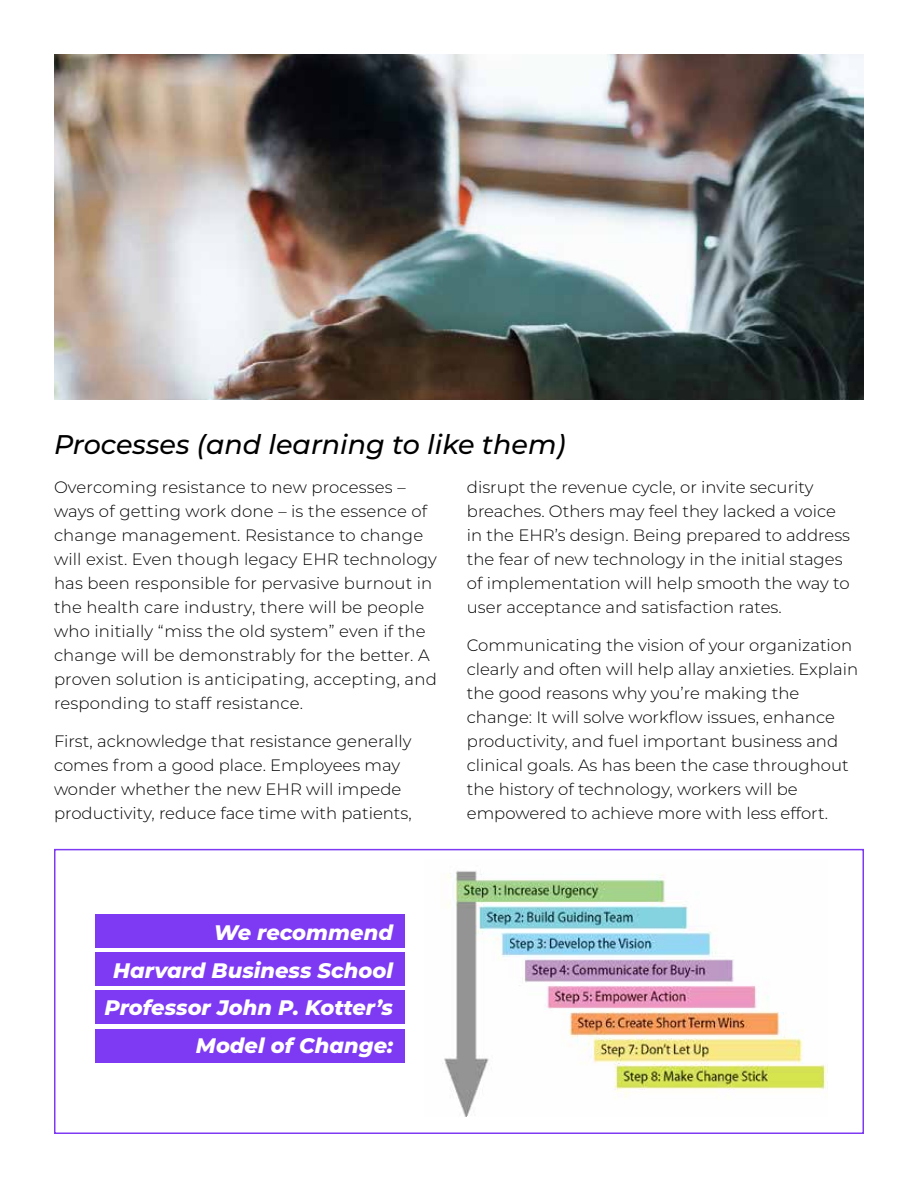
<style>
.page{position:relative;width:918px;height:1188px;background:#fff}
.page>*{position:absolute;margin:0;border:0;box-sizing:border-box;transform-origin:0 0}
.t1{font:italic 500 27px "Montserrat";color:#000}
.t2{font:italic 800 21px/37.5px "Montserrat";color:#fff;text-align:right}
.t3{font:300 16.5px/24px "Montserrat";color:#000}
</style>
<div class="page">
<img style="left:54px;top:54px;width:810px;height:346px">
<div style="left:54px;top:849px;width:810px;height:285px;border:2px solid #7e3af2"></div>
<img style="left:442px;top:870px;width:385px;height:246px">
<div style="left:95px;top:915px;width:310px;height:33px;background:#7e3af2"></div>
<div style="left:95px;top:953px;width:310px;height:33px;background:#7e3af2"></div>
<div style="left:95px;top:991px;width:310px;height:33px;background:#7e3af2"></div>
<div style="left:95px;top:1029px;width:310px;height:33px;background:#7e3af2"></div>
<h1 class="t1" style="left:54px;top:425px;width:513px">Processes (and learning to like them)</h1>
<p class="t3" style="left:54px;top:475px;width:384px">Overcoming resistance to new processes – ways of getting work done – is the essence of change management. Resistance to change will exist. Even though legacy EHR technology has been responsible for pervasive burnout in the health care industry, there will be people who initially “miss the old system” even if the change will be demonstrably for the better. A proven solution is anticipating, accepting, and responding to staff resistance.</p>
<p class="t3" style="left:54px;top:729px;width:359px">First, acknowledge that resistance generally comes from a good place. Employees may wonder whether the new EHR will impede productivity, reduce face time with patients,</p>
<p class="t3" style="left:467px;top:475px;width:385px">disrupt the revenue cycle, or invite security breaches. Others may feel they lacked a voice in the EHR’s design. Being prepared to address the fear of new technology in the initial stages of implementation will help smooth the way to user acceptance and satisfaction rates.</p>
<p class="t3" style="left:467px;top:633px;width:393px">Communicating the vision of your organization clearly and often will help allay anxieties. Explain the good reasons why you’re making the change: It will solve workflow issues, enhance productivity, and fuel important business and clinical goals. As has been the case throughout the history of technology, workers will be empowered to achieve more with less effort.</p>
<p class="t2" style="left:104px;top:913px;width:290px">We recommend<br>Harvard Business School<br>Professor John P. Kotter’s<br>Model of Change:</p>
</div>
